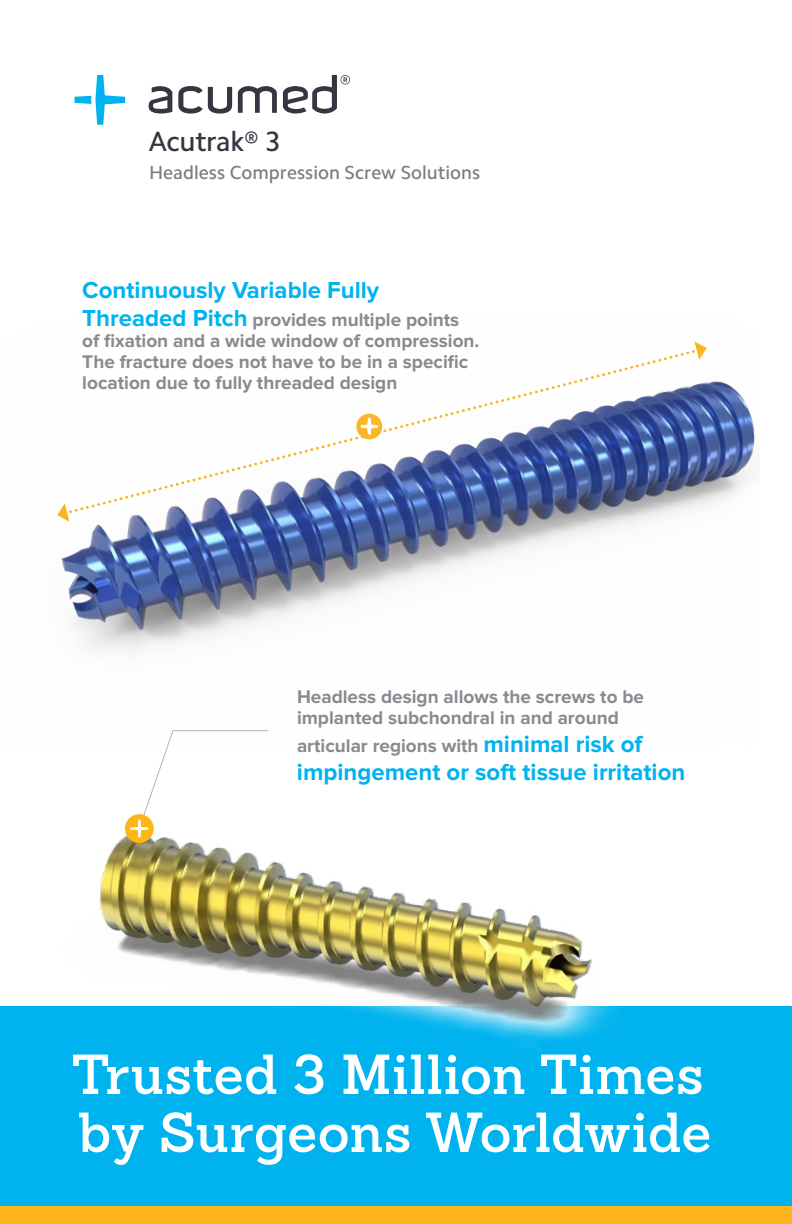
<style>
.page{position:relative;width:792px;height:1224px;background:#fff}
.page>*{position:absolute;margin:0;border:0;box-sizing:border-box;transform-origin:0 0}
.t1{font:600 54.8px/58px "Sanchez Slab";letter-spacing:.005em;color:#fff}
.t2{font:500 28px "Camphor Std";letter-spacing:-.015em;color:#343741}
.t3{font:700 24px "Proxima Nova";color:#00b3ef}
.t4{font:700 19px/21px "Proxima Nova";color:#878a8f}
.t5{font:500 19px "Camphor Std";color:#797d82}
.s1{font-size:24px;color:#00b3ef}
</style>
<div class="page">
<div style="left:0;top:1007px;width:792px;height:217px;background:#00b3ef"></div>
<div style="left:0;top:1207px;width:792px;height:17px;background:#fcb31c"></div>
<img style="left:61px;top:381px;width:694px;height:271px">
<svg style="left:67px;top:350px;width:633px;height:165px"></svg>
<svg style="left:57px;top:503px;width:12px;height:19px"></svg>
<svg style="left:694px;top:341px;width:13px;height:19px"></svg>
<img style="left:0;top:817px;width:792px;height:228px">
<div style="left:125px;top:814px;width:29px;height:29px;background:#fdb714;border-radius:50%"></div>
<svg style="left:130px;top:730px;width:139px;height:107px"></svg>
<svg style="left:75px;top:75px;width:50px;height:50px"></svg>
<svg style="left:238px;top:86px;width:39px;height:27px"></svg>
<svg style="left:148px;top:86px;width:24px;height:28px"></svg>
<svg style="left:178px;top:86px;width:54px;height:28px"></svg>
<svg style="left:283px;top:75px;width:67px;height:39px"></svg>
<h2 class="t2" style="left:149px;top:125px;width:134px">Acutrak® 3</h2>
<p class="t5" style="left:149px;top:161px;width:333px">Headless Compression Screw Solutions</p>
<p class="t3" style="left:82px;top:276px;width:298px">Continuously Variable Fully</p>
<p class="t4" style="left:82px;top:309px;width:399px"><span class="s1">Threaded Pitch</span> provides multiple points of fixation and a wide window of compression.<br>The fracture does not have to be in a specific location due to fully threaded design</p>
<p class="t4" style="left:297px;top:687px;width:349px">Headless design allows the screws to be implanted subchondral in and around</p>
<p class="t4" style="left:297px;top:736px;width:347px">articular regions with <span class="s1">minimal risk of</span></p>
<p class="t3" style="left:297px;top:759px;width:390px">impingement or soft tissue irritation</p>
<h1 class="t1" style="left:72px;top:1045px;width:641px">Trusted 3 Million Times by Surgeons Worldwide</h1>
</div>
